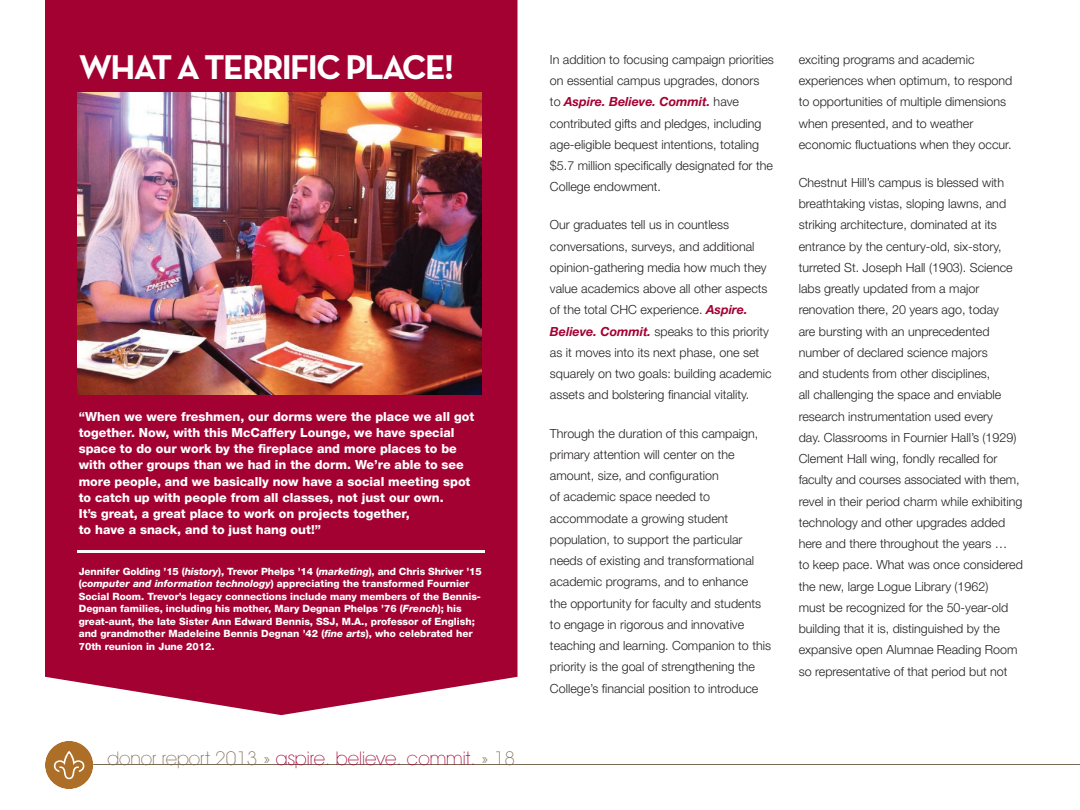
<style>
.page{position:relative;width:1080px;height:810px;background:#fff}
.page>*{position:absolute;margin:0;border:0;box-sizing:border-box;transform-origin:0 0}
.t1{font:700 35px "Neutraface Text";letter-spacing:-.05em;color:#fff}
.t2{font:200 18.75px "Avant Garde IT Cby BT";color:#a40133}
.t3{font:300 12.5px/21.2px "Helvetica Neue";color:#231f20}
.t4{font:800 12.5px/16.2px "Helvetica Neue";color:#fff}
.t5{font:800 10px/12.5px "Helvetica Neue";color:#fff}
.s1{font-style:italic}
.s2{color:#7c6954}
.s3{font-weight:700;font-style:italic;color:#a40133}
</style>
<div class="page">
<hr style="left:45px;top:764px;width:1034px;height:1px;background:#7c6954">
<div style="left:45px;top:0;width:473px;height:715px;background:#a40133"></div>
<img style="left:77px;top:93px;width:404px;height:302px">
<hr style="left:77px;top:550px;width:408px;height:2px;background:#fef8f8">
<div style="left:45px;top:741px;width:48px;height:48px;background:#ad6e28;border-radius:50%"></div>
<svg style="left:54px;top:751px;width:31px;height:28px"></svg>
<h1 class="t1" style="left:79px;top:44px;width:377px">WHAT A TERRIFIC PLACE!</h1>
<p class="t4" style="left:79px;top:408px;width:397px">“When we were freshmen, our dorms were the place we all got together. Now, with this McCaffery Lounge, we have special space to do our work by the fireplace and more places to be with other groups than we had in the dorm. We’re able to see more people, and we basically now have a social meeting spot to catch up with people from all classes, not just our own.<br>It’s great, a great place to work on projects together,<br>to have a snack, and to just hang out!”</p>
<p class="t5" style="left:79px;top:565px;width:405px">Jennifer Golding ’15 (<span class="s1">history</span>), Trevor Phelps ’14 (<span class="s1">marketing</span>), and Chris Shriver ’15 (<span class="s1">computer and information technology</span>) appreciating the transformed Fournier Social Room. Trevor’s legacy connections include many members of the Bennis-Degnan families, including his mother, Mary Degnan Phelps ’76 (<span class="s1">French</span>); his great-aunt, the late Sister Ann Edward Bennis, SSJ, M.A., professor of English; and grandmother Madeleine Bennis Degnan ’42 (<span class="s1">fine arts</span>), who celebrated her 70th reunion in June 2012.</p>
<h2 class="t2" style="left:107px;top:747px;width:409px"><span class="s2">donor report 2013 »</span> aspire. believe. commit. <span class="s2">» 18</span></h2>
<p class="t3" style="left:550px;top:48px;width:225px">In addition to focusing campaign priorities on essential campus upgrades, donors<br>to <span class="s3">Aspire. Believe. Commit.</span> have contributed gifts and pledges, including age-eligible bequest intentions, totaling $5.7 million specifically designated for the College endowment.</p>
<p class="t3" style="left:550px;top:214px;width:223px">Our graduates tell us in countless conversations, surveys, and additional opinion-gathering media how much they value academics above all other aspects of the total CHC experience. <span class="s3">Aspire.<br>Believe. Commit.</span> speaks to this priority as it moves into its next phase, one set squarely on two goals: building academic assets and bolstering financial vitality.</p>
<p class="t3" style="left:550px;top:422px;width:223px">Through the duration of this campaign, primary attention will center on the amount, size, and configuration<br>of academic space needed to accommodate a growing student population, to support the particular needs of existing and transformational academic programs, and to enhance<br>the opportunity for faculty and students to engage in rigorous and innovative teaching and learning. Companion to this priority is the goal of strengthening the College’s financial position to introduce</p>
<p class="t3" style="left:799px;top:48px;width:215px">exciting programs and academic experiences when optimum, to respond to opportunities of multiple dimensions when presented, and to weather economic fluctuations when they occur.</p>
<p class="t3" style="left:799px;top:172px;width:226px">Chestnut Hill’s campus is blessed with breathtaking vistas, sloping lawns, and striking architecture, dominated at its entrance by the century-old, six-story, turreted St. Joseph Hall (1903). Science labs greatly updated from a major renovation there, 20 years ago, today<br>are bursting with an unprecedented number of declared science majors<br>and students from other disciplines,<br>all challenging the space and enviable research instrumentation used every<br>day. Classrooms in Fournier Hall’s (1929)<br>Clement Hall wing, fondly recalled for faculty and courses associated with them, revel in their period charm while exhibiting technology and other upgrades added here and there throughout the years …<br>to keep pace. What was once considered the new, large Logue Library (1962)<br>must be recognized for the 50-year-old building that it is, distinguished by the expansive open Alumnae Reading Room so representative of that period but not</p>
</div>
